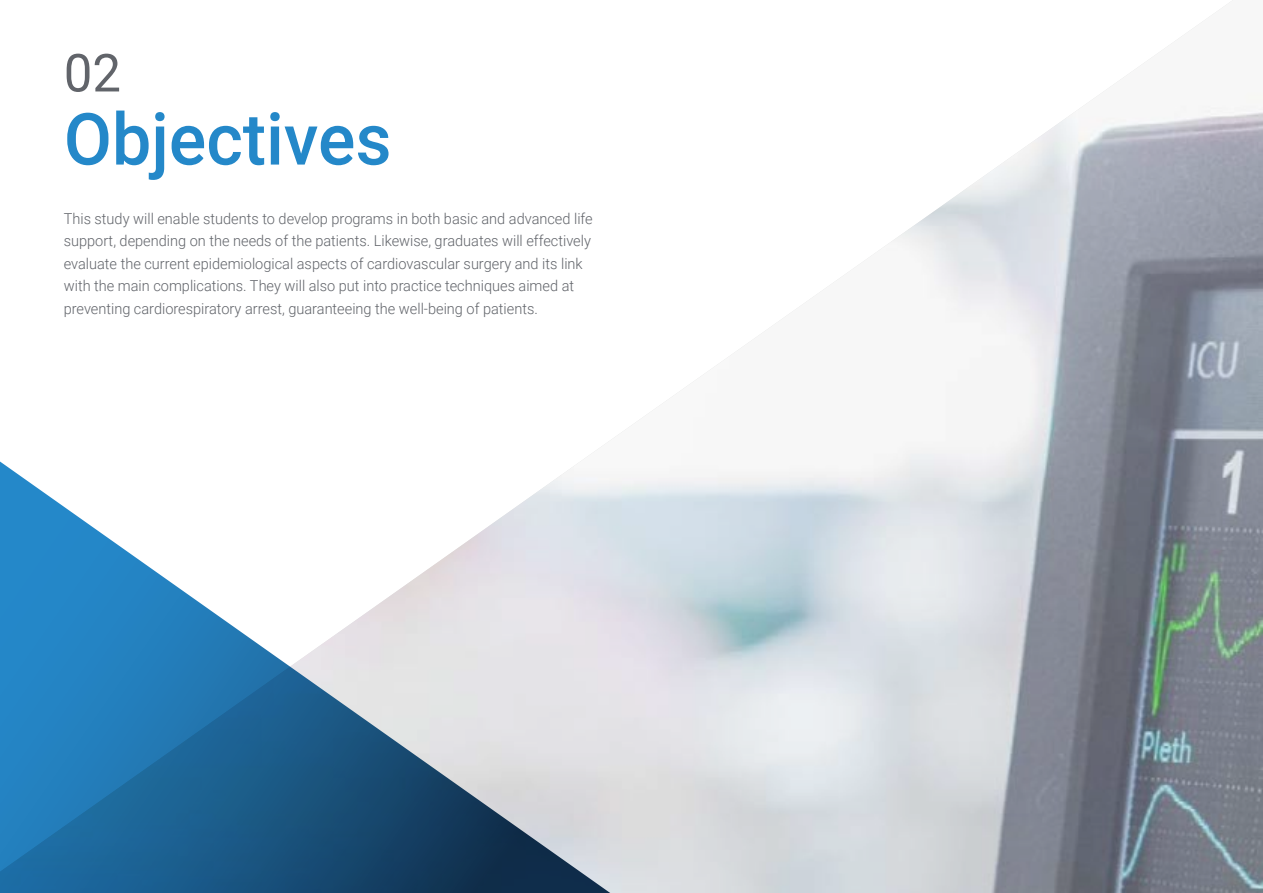
<style>
.page{position:relative;width:1263px;height:893px;background:#fff}
.page>*{position:absolute;margin:0;border:0;box-sizing:border-box;transform-origin:0 0}
.t1{font:500 72px "Roboto";color:#2488c9}
.t2{font:52.5px "Roboto";color:#61646a}
.t3{font:300 15px/22.5px "Roboto";color:#61646a}
</style>
<div class="page">
<img style="left:604px;top:0;width:659px;height:893px">
<svg style="left:0;top:446px;width:640px;height:447px"></svg>
<h2 class="t2" style="left:64px;top:36px;width:59px">02</h2>
<h1 class="t1" style="left:64px;top:89px;width:329px">Objectives</h1>
<p class="t3" style="left:64px;top:207px;width:530px">This study will enable students to develop programs in both basic and advanced life support, depending on the needs of the patients. Likewise, graduates will effectively evaluate the current epidemiological aspects of cardiovascular surgery and its link with the main complications. They will also put into practice techniques aimed at preventing cardiorespiratory arrest, guaranteeing the well-being of patients.</p>
</div>
